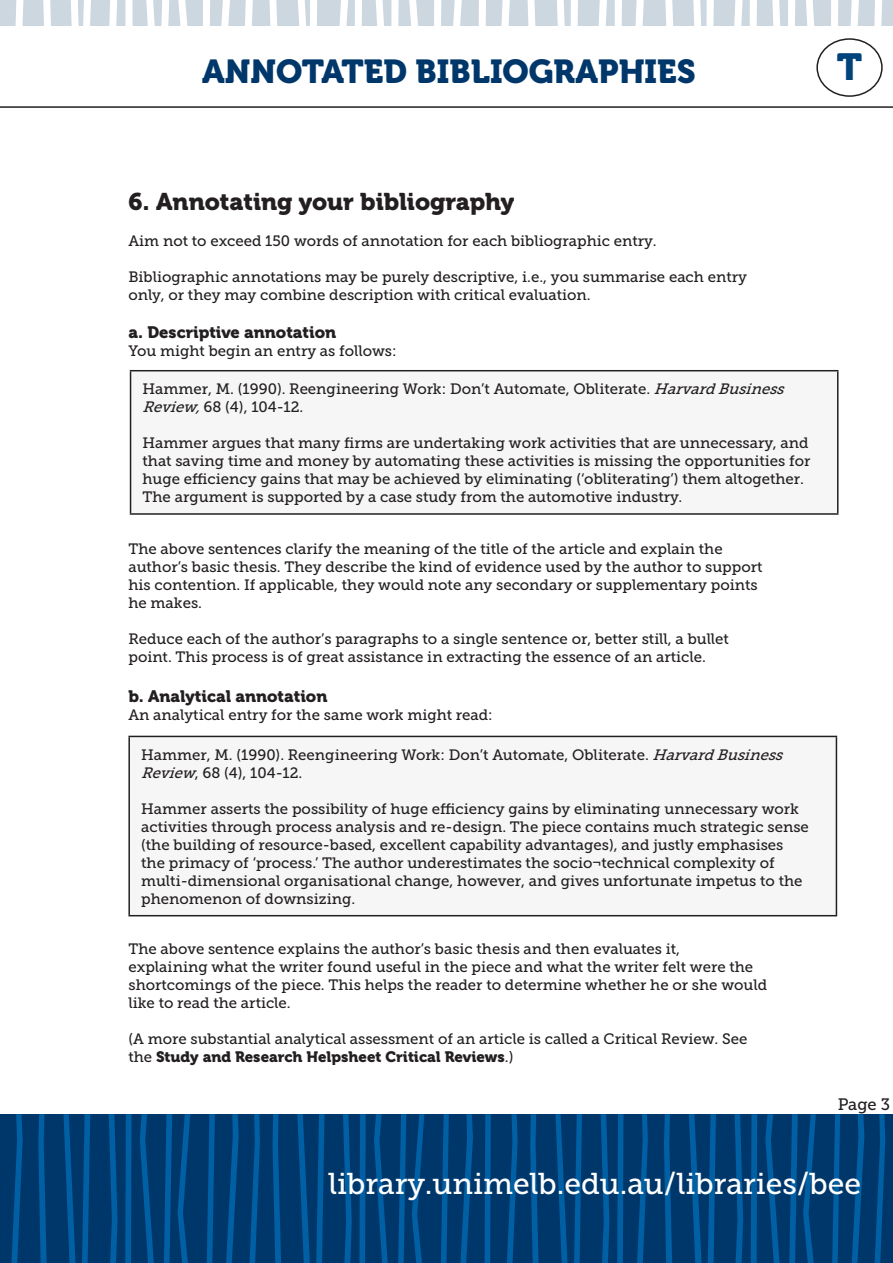
<style>
.page{position:relative;width:893px;height:1263px;background:#fff}
.page>*{position:absolute;margin:0;border:0;box-sizing:border-box;transform-origin:0 0}
.t1{font:37.5px "Museo 900";color:#00447b}
.t2{font:33px "Museo 900";color:#00376b}
.t3{font:30px "Museo Slab 500";color:#fff}
.t4{font:24px "Museo 900";color:#231f20}
.t5{font:16.5px "Museo 900";color:#231f20}
.t6{font:16.5px "Museo Slab 500";color:#231f20}
.t7{font:15px/18px "Museo Slab 500";color:#231f20}
.s1{font-style:italic}
.s2{font-family:"Museo 900"}
</style>
<div class="page">
<div style="left:0;top:1114px;width:893px;height:148px;background:#00376b"></div>
<svg style="left:11px;top:1114px;width:12px;height:149px"></svg>
<svg style="left:249px;top:1114px;width:11px;height:149px"></svg>
<svg style="left:506px;top:1114px;width:12px;height:149px"></svg>
<svg style="left:38px;top:1114px;width:9px;height:149px"></svg>
<svg style="left:273px;top:1114px;width:9px;height:149px"></svg>
<svg style="left:530px;top:1114px;width:9px;height:149px"></svg>
<svg style="left:63px;top:1114px;width:13px;height:149px"></svg>
<svg style="left:555px;top:1114px;width:13px;height:149px"></svg>
<svg style="left:82px;top:1114px;width:8px;height:149px"></svg>
<svg style="left:297px;top:1114px;width:27px;height:149px"></svg>
<svg style="left:574px;top:1114px;width:8px;height:149px"></svg>
<svg style="left:109px;top:1114px;width:8px;height:149px"></svg>
<svg style="left:343px;top:1114px;width:9px;height:149px"></svg>
<svg style="left:601px;top:1114px;width:8px;height:149px"></svg>
<svg style="left:125px;top:1114px;width:7px;height:149px"></svg>
<svg style="left:359px;top:1114px;width:7px;height:149px"></svg>
<svg style="left:617px;top:1114px;width:6px;height:149px"></svg>
<svg style="left:484px;top:1114px;width:7px;height:149px"></svg>
<svg style="left:140px;top:1114px;width:15px;height:149px"></svg>
<svg style="left:374px;top:1114px;width:15px;height:149px"></svg>
<svg style="left:164px;top:1114px;width:8px;height:149px"></svg>
<svg style="left:398px;top:1114px;width:8px;height:149px"></svg>
<svg style="left:178px;top:1114px;width:12px;height:149px"></svg>
<svg style="left:412px;top:1114px;width:12px;height:149px"></svg>
<svg style="left:206px;top:1114px;width:9px;height:149px"></svg>
<svg style="left:440px;top:1114px;width:9px;height:149px"></svg>
<svg style="left:225px;top:1114px;width:14px;height:149px"></svg>
<svg style="left:459px;top:1114px;width:14px;height:149px"></svg>
<svg style="left:636px;top:1114px;width:12px;height:149px"></svg>
<svg style="left:874px;top:1114px;width:11px;height:149px"></svg>
<svg style="left:664px;top:1114px;width:9px;height:149px"></svg>
<svg style="left:689px;top:1114px;width:27px;height:149px"></svg>
<svg style="left:734px;top:1114px;width:9px;height:149px"></svg>
<svg style="left:751px;top:1114px;width:6px;height:149px"></svg>
<svg style="left:765px;top:1114px;width:16px;height:149px"></svg>
<svg style="left:789px;top:1114px;width:27px;height:149px"></svg>
<svg style="left:832px;top:1114px;width:8px;height:149px"></svg>
<svg style="left:851px;top:1114px;width:13px;height:149px"></svg>
<div style="left:0;top:0;width:893px;height:26px;background:#ccd7e0"></div>
<svg style="left:16px;top:0;width:8px;height:26px"></svg>
<svg style="left:161px;top:0;width:9px;height:26px"></svg>
<svg style="left:203px;top:0;width:7px;height:26px"></svg>
<svg style="left:571px;top:0;width:7px;height:26px"></svg>
<svg style="left:615px;top:0;width:7px;height:26px"></svg>
<svg style="left:750px;top:0;width:7px;height:26px"></svg>
<svg style="left:831px;top:0;width:7px;height:26px"></svg>
<svg style="left:874px;top:0;width:8px;height:26px"></svg>
<svg style="left:788px;top:0;width:7px;height:26px"></svg>
<svg style="left:391px;top:0;width:8px;height:26px"></svg>
<svg style="left:434px;top:0;width:8px;height:26px"></svg>
<svg style="left:479px;top:0;width:7px;height:26px"></svg>
<svg style="left:221px;top:0;width:9px;height:26px"></svg>
<svg style="left:339px;top:0;width:23px;height:26px"></svg>
<svg style="left:453px;top:0;width:9px;height:26px"></svg>
<svg style="left:501px;top:0;width:9px;height:26px"></svg>
<svg style="left:599px;top:0;width:8px;height:26px"></svg>
<svg style="left:635px;top:0;width:9px;height:26px"></svg>
<svg style="left:734px;top:0;width:9px;height:26px"></svg>
<svg style="left:851px;top:0;width:8px;height:26px"></svg>
<svg style="left:245px;top:0;width:8px;height:26px"></svg>
<svg style="left:109px;top:0;width:8px;height:26px"></svg>
<svg style="left:43px;top:0;width:8px;height:26px"></svg>
<svg style="left:71px;top:0;width:20px;height:26px"></svg>
<div style="left:125px;top:0;width:8px;height:26px;background:#fff"></div>
<svg style="left:146px;top:0;width:9px;height:26px"></svg>
<svg style="left:269px;top:0;width:8px;height:26px"></svg>
<svg style="left:298px;top:0;width:19px;height:26px"></svg>
<svg style="left:375px;top:0;width:9px;height:26px"></svg>
<svg style="left:527px;top:0;width:8px;height:26px"></svg>
<svg style="left:557px;top:0;width:8px;height:26px"></svg>
<svg style="left:665px;top:0;width:8px;height:26px"></svg>
<svg style="left:806px;top:0;width:8px;height:26px"></svg>
<svg style="left:693px;top:0;width:21px;height:26px"></svg>
<svg style="left:772px;top:0;width:8px;height:26px"></svg>
<svg style="left:409px;top:0;width:9px;height:26px"></svg>
<svg style="left:178px;top:0;width:9px;height:26px"></svg>
<hr style="left:0;top:106px;width:893px;height:2px;background:#231f20">
<div style="left:816px;top:38px;width:67px;height:59px;border:2px solid #231f20;border-radius:50%"></div>
<div style="left:131px;top:371px;width:707px;height:143px;background:#f6f6f7"></div>
<hr style="left:130px;top:370px;width:708px;height:1px;background:#231f20">
<hr style="left:130px;top:371px;width:1px;height:142px;background:#231f20">
<hr style="left:837px;top:371px;width:1px;height:142px;background:#231f20">
<hr style="left:130px;top:513px;width:708px;height:2px;background:#231f20">
<div style="left:129px;top:736px;width:707px;height:180px;background:#f6f6f7"></div>
<hr style="left:128px;top:736px;width:709px;height:1px;background:#231f20">
<hr style="left:128px;top:737px;width:2px;height:178px;background:#231f20">
<hr style="left:836px;top:737px;width:1px;height:178px;background:#231f20">
<hr style="left:128px;top:915px;width:709px;height:1px;background:#231f20">
<h2 class="t2" style="left:202px;top:53px;width:495px">ANNOTATED BIBLIOGRAPHIES</h2>
<h1 class="t1" style="left:837px;top:46px;width:27px">T</h1>
<p class="t4" style="left:128px;top:188px;width:387px">6. Annotating your bibliography</p>
<p class="t7" style="left:128px;top:232px;width:530px">Aim not to exceed 150 words of annotation for each bibliographic entry.</p>
<p class="t7" style="left:128px;top:268px;width:620px">Bibliographic annotations may be purely descriptive, i.e., you summarise each entry only, or they may combine description with critical evaluation.</p>
<p class="t5" style="left:128px;top:323px;width:209px">a. Descriptive annotation</p>
<p class="t7" style="left:128px;top:342px;width:270px">You might begin an entry as follows:</p>
<p class="t7" style="left:143px;top:380px;width:648px">Hammer, M. (1990). Reengineering Work: Don’t Automate, Obliterate. <span class="s1">HarvardBusiness<br>Review,</span>68 (4), 104-12.</p>
<p class="t7" style="left:143px;top:434px;width:669px">Hammer argues that many firms are undertaking work activities that are unnecessary, and that saving time and money by automating these activities is missing the opportunities for huge efficiency gains that may be achieved by eliminating (‘obliterating’) them altogether.<br>The argument is supported by a case study from the automotive industry.</p>
<p class="t7" style="left:128px;top:540px;width:635px">The above sentences clarify the meaning of the title of the article and explain the author’s basic thesis. They describe the kind of evidence used by the author to support his contention. If applicable, they would note any secondary or supplementary points he makes.</p>
<p class="t7" style="left:128px;top:630px;width:602px">Reduce each of the author’s paragraphs to a single sentence or, better still, a bullet point. This process is of great assistance in extracting the essence of an article.</p>
<p class="t5" style="left:128px;top:686px;width:200px">b. Analytical annotation</p>
<p class="t7" style="left:128px;top:705px;width:366px">An analytical entry for the same work might read:</p>
<p class="t7" style="left:141px;top:746px;width:648px">Hammer, M. (1990). Reengineering Work: Don’t Automate, Obliterate. <span class="s1">HarvardBusiness<br>Review</span>, 68 (4), 104-12.</p>
<p class="t7" style="left:141px;top:800px;width:669px">Hammer asserts the possibility of huge efficiency gains by eliminating unnecessary work activities through process analysis and re-design. The piece contains much strategic sense (the building of resource-based, excellent capability advantages), and justly emphasises the primacy of ‘process.’ The author underestimates the socio¬technical complexity of multi-dimensional organisational change, however, and gives unfortunate impetus to the phenomenon of downsizing.</p>
<p class="t7" style="left:128px;top:939px;width:640px">The above sentence explains the author’s basic thesis and then evaluates it,<br>explaining what the writer found useful in the piece and what the writer felt were the shortcomings of the piece. This helps the reader to determine whether he or she would like to read the article.</p>
<p class="t7" style="left:128px;top:1029px;width:620px">(A more substantial analytical assessment of an article is called a Critical Review. See the <span class="s2">Study and Research Helpsheet Critical Reviews</span>.)</p>
<p class="t6" style="left:838px;top:1095px;width:54px">Page 3</p>
<h3 class="t3" style="left:328px;top:1167px;width:534px">library.unimelb.edu.au/libraries/bee</h3>
</div>
